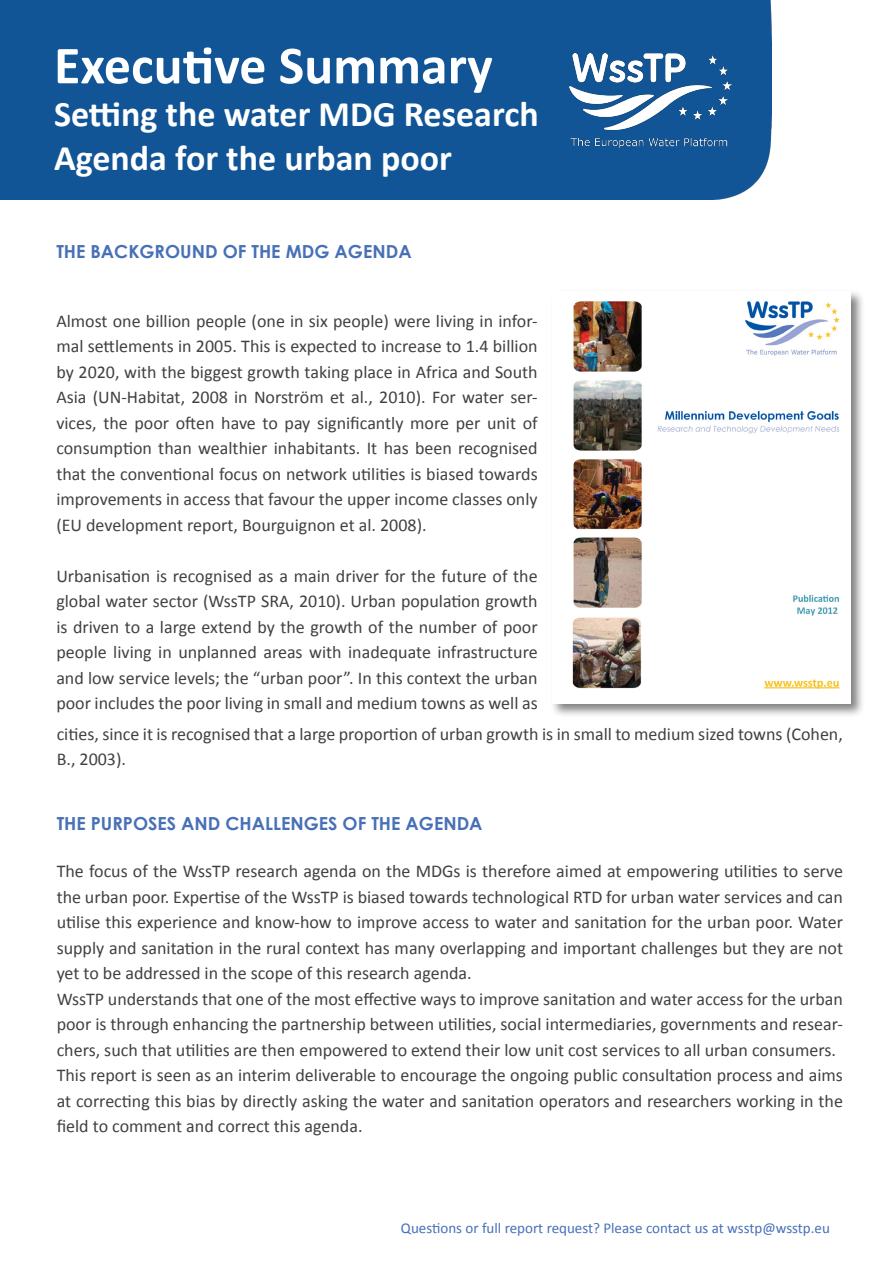
<style>
.page{position:relative;width:893px;height:1263px;background:#fff}
.page>*{position:absolute;margin:0;border:0;box-sizing:border-box;transform-origin:0 0}
.t1{font:700 54px "Calibri";color:#fff}
.t2{font:700 36px/43.2px "Calibri";color:#fff}
.t3{font:18px/25.5px "Calibri";color:#414042}
.t4{font:700 18px "Century Gothic";color:#4870b7}
.t5{font:15px "Calibri";color:#4870b7}
</style>
<div class="page">
<div style="left:0;top:0;width:771px;height:200px;background:#125596"></div>
<img style="left:569px;top:53px;width:162px;height:94px">
<div style="left:550px;top:289px;width:315px;height:429px;background:#58595b;opacity:.75"></div>
<img style="left:553px;top:291px;width:298px;height:413px">
<h1 class="t1" style="left:54px;top:31px;width:440px">Executive Summary</h1>
<h2 class="t2" style="left:54px;top:93px;width:486px">Setting the water MDG Research<br>Agenda for the urban poor</h2>
<p class="t4" style="left:56px;top:238px;width:357px">THE BACKGROUND OF THE MDG AGENDA</p>
<p class="t3" style="left:56px;top:308px;width:483px;text-align:justify">Almost one billion people (one in six people) were living in infor&shy;mal settlements in 2005. This is expected to increase to 1.4 billion by 2020, with the biggest growth taking place in Africa and South Asia (UN-Habitat, 2008 in Norström et al., 2010). For water ser&shy;vices, the poor often have to pay significantly more per unit of consumption than wealthier inhabitants. It has been recognised that the conventional focus on network utilities is biased towards improvements in access that favour the upper income classes only (EU development report, Bourguignon et al. 2008).</p>
<p class="t3" style="left:56px;top:563px;width:483px;text-align:justify">Urbanisation is recognised as a main driver for the future of the global water sector (WssTP SRA, 2010). Urban population growth is driven to a large extend by the growth of the number of poor people living in unplanned areas with inadequate infrastructure and low service levels; the “urban poor”. In this context the urban poor includes the poor living in small and medium towns as well as</p>
<p class="t3" style="left:57px;top:721px;width:788px">cities, since it is recognised that a large proportion of urban growth is in small to medium sized towns (Cohen,<br>B., 2003).</p>
<p class="t4" style="left:57px;top:810px;width:427px">THE PURPOSES AND CHALLENGES OF THE AGENDA</p>
<p class="t3" style="left:57px;top:858px;width:788px">The focus of the WssTP research agenda on the MDGs is therefore aimed at empowering utilities to serve the urban poor. Expertise of the WssTP is biased towards technological RTD for urban water services and can utilise this experience and know-how to improve access to water and sanitation for the urban poor. Water supply and sanitation in the rural context has many overlapping and important challenges but they are not yet to be addressed in the scope of this research agenda.<br>WssTP understands that one of the most effective ways to improve sanitation and water access for the urban poor is through enhancing the partnership between utilities, social intermediaries, governments and resear&shy;chers, such that utilities are then empowered to extend their low unit cost services to all urban consumers.<br>This report is seen as an interim deliverable to encourage the ongoing public consultation process and aims at correcting this bias by directly asking the water and sanitation operators and researchers working in the field to comment and correct this agenda.</p>
<p class="t5" style="left:401px;top:1218px;width:430px">Questions or full report request? Please contact us at wsstp@wsstp.eu</p>
</div>
